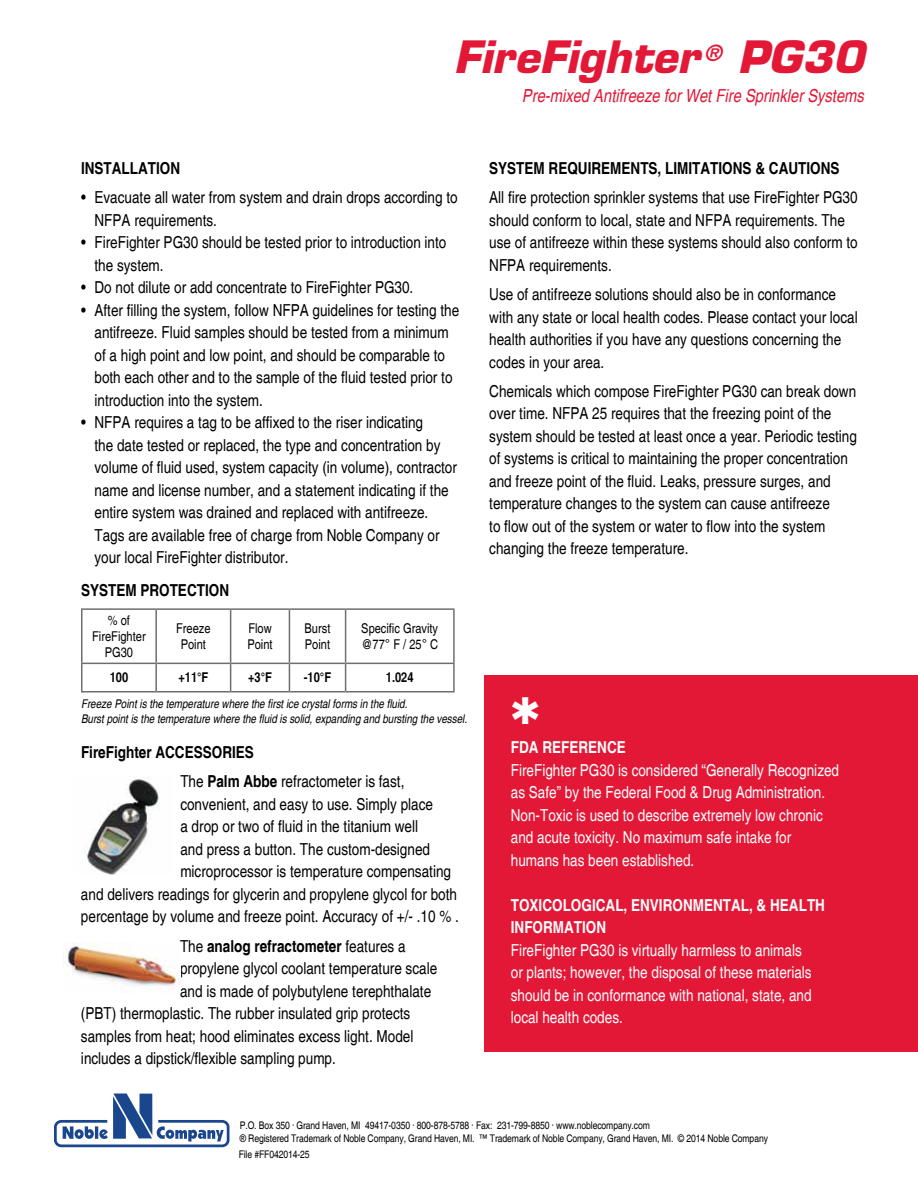
<style>
.page{position:relative;width:918px;height:1188px;background:#fff}
.page>*{position:absolute;margin:0;border:0;box-sizing:border-box;transform-origin:0 0}
.t1{font:italic 700 43.5px "Eurostile LT Std";color:#e31837}
.t2{font:italic condensed 18px "Helvetica";color:#e31837}
.t3{font:condensed 16.5px/22.5px "Helvetica";color:#000}
.t4{font:condensed 16.5px/22.5px "Helvetica";color:#fff}
.t5{font:700 condensed 16.5px/29.2px "Helvetica";color:#000}
.t6{font:700 condensed 16.5px/22.5px "Helvetica";color:#fff}
.t7{font:condensed 13.5px/16.2px "Helvetica";color:#000}
.t8{font:700 condensed 13.5px "Helvetica";color:#000}
.t9{font:italic condensed 12px/15px "Helvetica";color:#000}
.t10{font:condensed 10.5px/12.6px "Helvetica";letter-spacing:-.01em;color:#000}
.s1{font-family:"Tw Cen";font-stretch:normal}
.s2{font-weight:400}
</style>
<div class="page">
<div style="left:54px;top:1120px;width:175px;height:27px;border:3px solid #1a468d;border-radius:6px"></div>
<svg style="left:63px;top:1094px;width:161px;height:48px"></svg>
<hr style="left:81px;top:608px;width:75px;height:2px;background:#6d6e71">
<hr style="left:81px;top:610px;width:1px;height:53px;background:#6d6e71">
<hr style="left:156px;top:608px;width:75px;height:2px;background:#6d6e71">
<hr style="left:155px;top:610px;width:2px;height:53px;background:#6d6e71">
<hr style="left:231px;top:608px;width:58px;height:2px;background:#6d6e71">
<hr style="left:230px;top:610px;width:1px;height:53px;background:#6d6e71">
<hr style="left:289px;top:608px;width:57px;height:2px;background:#6d6e71">
<hr style="left:289px;top:610px;width:1px;height:53px;background:#6d6e71">
<hr style="left:346px;top:608px;width:109px;height:2px;background:#6d6e71">
<hr style="left:345px;top:610px;width:1px;height:53px;background:#6d6e71">
<hr style="left:453px;top:610px;width:2px;height:53px;background:#6d6e71">
<hr style="left:81px;top:663px;width:75px;height:1px;background:#6d6e71">
<svg style="left:81px;top:664px;width:1px;height:27px"></svg>
<hr style="left:156px;top:663px;width:75px;height:1px;background:#6d6e71">
<hr style="left:155px;top:664px;width:2px;height:27px;background:#6d6e71">
<hr style="left:231px;top:663px;width:58px;height:1px;background:#6d6e71">
<svg style="left:230px;top:664px;width:1px;height:27px"></svg>
<hr style="left:289px;top:663px;width:57px;height:1px;background:#6d6e71">
<svg style="left:289px;top:664px;width:1px;height:27px"></svg>
<hr style="left:346px;top:663px;width:109px;height:1px;background:#6d6e71">
<svg style="left:345px;top:664px;width:1px;height:27px"></svg>
<hr style="left:453px;top:664px;width:2px;height:27px;background:#6d6e71">
<hr style="left:81px;top:691px;width:75px;height:2px;background:#6d6e71">
<hr style="left:156px;top:691px;width:75px;height:2px;background:#6d6e71">
<hr style="left:231px;top:691px;width:58px;height:2px;background:#6d6e71">
<hr style="left:289px;top:691px;width:57px;height:2px;background:#6d6e71">
<hr style="left:346px;top:691px;width:109px;height:2px;background:#6d6e71">
<img style="left:64px;top:943px;width:115px;height:50px">
<img style="left:83px;top:777px;width:77px;height:97px">
<div style="left:485px;top:675px;width:433px;height:376px;background:#e31837"></div>
<h1 class="t1" style="left:454px;top:30px;width:412px">FireFighter <sup>®</sup> PG30</h1>
<p class="t2" style="left:522px;top:85px;width:344px">Pre-mixed Antifreeze for Wet Fire Sprinkler Systems</p>
<p class="t5" style="left:81px;top:154px;width:101px">INSTALLATION</p>
<p class="t3" style="left:94px;top:186px;width:365px;text-indent:-13px">• Evacuate all water from system and drain drops according to<br>NFPA requirements.</p>
<p class="t3" style="left:94px;top:231px;width:353px;text-indent:-13px">• FireFighter PG30 should be tested prior to introduction into the system.</p>
<p class="t3" style="left:81px;top:276px;width:334px">• Do not dilute or add concentrate to FireFighter PG30.</p>
<p class="t3" style="left:94px;top:299px;width:366px;text-indent:-13px">• After filling the system, follow NFPA guidelines for testing the antifreeze. Fluid samples should be tested from a minimum of a high point and low point, and should be comparable to both each other and to the sample of the fluid tested prior to introduction into the system.</p>
<p class="t3" style="left:94px;top:411px;width:364px;text-indent:-13px">• NFPA requires a tag to be affixed to the riser indicating<br>the date tested or replaced, the type and concentration by volume of fluid used, system capacity (in volume), contractor name and license number, and a statement indicating if the entire system was drained and replaced with antifreeze.<br>Tags are available free of charge from Noble Company or your local FireFighter distributor.</p>
<p class="t5" style="left:81px;top:576px;width:150px">SYSTEM PROTECTION</p>
<p class="t7" style="left:92px;top:612px;width:55px;text-align:center">% of<br>FireFighter<br>PG30</p>
<p class="t7" style="left:176px;top:620px;width:36px;text-align:center">Freeze<br>Point</p>
<p class="t7" style="left:247px;top:620px;width:27px">Flow<br>Point</p>
<p class="t7" style="left:305px;top:620px;width:27px">Burst<br>Point</p>
<p class="t7" style="left:361px;top:620px;width:78px">Specific Gravity @77<span class="s1">°</span> F / 25<span class="s1">°</span> C</p>
<p class="t8" style="left:110px;top:670px;width:20px">100</p>
<p class="t8" style="left:178px;top:670px;width:31px">+11°F</p>
<p class="t8" style="left:248px;top:670px;width:25px">+3°F</p>
<p class="t8" style="left:304px;top:670px;width:29px">-10°F</p>
<p class="t8" style="left:386px;top:670px;width:29px">1.024</p>
<p class="t9" style="left:81px;top:697px;width:388px">Freeze Point is the temperature where the first ice crystal forms in the fluid.<br>Burst point is the temperature where the fluid is solid, expanding and bursting the vessel.</p>
<p class="t5" style="left:180px;top:738px;width:226px;text-indent:-99px">FireFighter ACCESSORIES<br><span class="s2">The</span> Palm Abbe <span class="s2">refractometer is fast,</span></p>
<p class="t3" style="left:180px;top:793px;width:254px">convenient, and easy to use. Simply place</p>
<p class="t3" style="left:180px;top:815px;width:239px">a drop or two of fluid in the titanium well</p>
<p class="t3" style="left:180px;top:838px;width:251px">and press a button. The custom-designed</p>
<p class="t3" style="left:180px;top:860px;width:272px">microprocessor is temperature compensating</p>
<p class="t3" style="left:81px;top:883px;width:378px">and delivers readings for glycerin and propylene glycol for both</p>
<p class="t3" style="left:81px;top:906px;width:379px">percentage by volume and freeze point. Accuracy of +/- .10 % .</p>
<p class="t5" style="left:180px;top:931px;width:227px"><span class="s2">The</span> analog refractometer <span class="s2">features a</span></p>
<p class="t3" style="left:180px;top:957px;width:259px">propylene glycol coolant temperature scale</p>
<p class="t3" style="left:180px;top:980px;width:253px">and is made of polybutylene terephthalate</p>
<p class="t3" style="left:81px;top:1002px;width:331px">(PBT) thermoplastic. The rubber insulated grip protects</p>
<p class="t3" style="left:81px;top:1025px;width:334px">samples from heat; hood eliminates excess light. Model</p>
<p class="t3" style="left:81px;top:1047px;width:256px">includes a dipstick/flexible sampling pump.</p>
<p class="t5" style="left:489px;top:154px;width:352px">SYSTEM REQUIREMENTS, LIMITATIONS &amp; CAUTIONS</p>
<p class="t3" style="left:489px;top:186px;width:370px">All fire protection sprinkler systems that use FireFighter PG30 should conform to local, state and NFPA requirements. The use of antifreeze within these systems should also conform to NFPA requirements.</p>
<p class="t3" style="left:489px;top:283px;width:370px">Use of antifreeze solutions should also be in conformance with any state or local health codes. Please contact your local health authorities if you have any questions concerning the codes in your area.</p>
<p class="t3" style="left:489px;top:380px;width:369px">Chemicals which compose FireFighter PG30 can break down over time. NFPA 25 requires that the freezing point of the system should be tested at least once a year. Periodic testing of systems is critical to maintaining the proper concentration and freeze point of the fluid. Leaks, pressure surges, and temperature changes to the system can cause antifreeze<br>to flow out of the system or water to flow into the system changing the freeze temperature.</p>
<p class="t6" style="left:511px;top:736px;width:117px">FDA REFERENCE</p>
<p class="t4" style="left:511px;top:759px;width:330px">FireFighter PG30 is considered “Generally Recognized as Safe” by the Federal Food &amp; Drug Administration.<br>Non-Toxic is used to describe extremely low chronic and acute toxicity. No maximum safe intake for humans has been established.</p>
<p class="t6" style="left:511px;top:894px;width:316px">TOXICOLOGICAL, ENVIRONMENTAL, &amp; HEALTH<br>INFORMATION</p>
<p class="t4" style="left:511px;top:939px;width:302px">FireFighter PG30 is virtually harmless to animals or plants; however, the disposal of these materials should be in conformance with national, state, and local health codes.</p>
<p class="t10" style="left:240px;top:1119px;width:530px">P.O. Box 350 · Grand Haven, MI 49417-0350 · 800-878-5788 · Fax: 231-799-8850 · www.noblecompany.com<br>® Registered Trademark of Noble Company, Grand Haven, MI. ™ Trademark of Noble Company, Grand Haven, MI. © 2014 Noble Company</p>
<p class="t10" style="left:239px;top:1148px;width:73px">File #FF042014-25</p>
</div>
